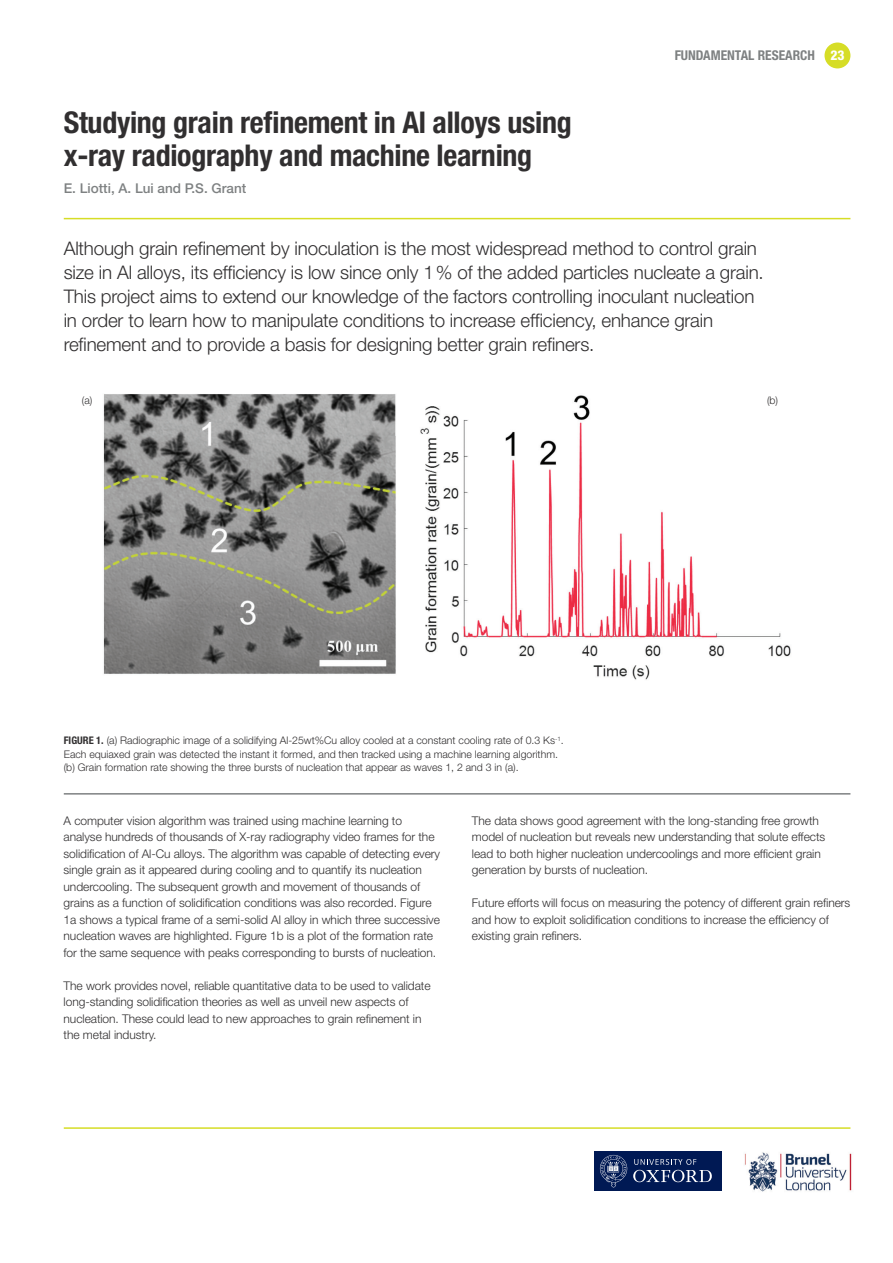
<style>
.page{position:relative;width:893px;height:1263px;background:#fff}
.page>*{position:absolute;margin:0;border:0;box-sizing:border-box;transform-origin:0 0}
.t1{font:700 condensed 30px/33px "Helvetica Neue";letter-spacing:-.01em;color:#312f30}
.t2{font:300 18.75px/24px "Helvetica Neue";letter-spacing:-.01em;color:#312f30}
.t3{font:500 13.5px "Helvetica Neue";color:#7e8182}
.t4{font:700 condensed 13.5px "Helvetica Neue";color:#7e8182}
.t5{font:300 12px/16.5px "Helvetica Neue";letter-spacing:-.005em;color:#312f30}
.t6{font:300 10.5px/13.5px "Helvetica Neue";color:#312f30}
.s1{font-weight:800;color:#fff}
.s2{font-weight:700;font-stretch:condensed}
</style>
<div class="page">
<div style="left:824px;top:43px;width:26px;height:25px;background:#d6dd26;border-radius:50%"></div>
<hr style="left:64px;top:218px;width:786px;height:1px;background:#d6dd26">
<hr style="left:64px;top:793px;width:786px;height:1px;background:#7e8182">
<hr style="left:64px;top:1127px;width:786px;height:2px;background:#d6dd26">
<img style="left:103px;top:394px;width:688px;height:286px">
<img style="left:744px;top:1152px;width:108px;height:40px">
<div style="left:594px;top:1151px;width:127px;height:40px;background:#001954"></div>
<svg style="left:633px;top:1159px;width:79px;height:23px"></svg>
<svg style="left:600px;top:1155px;width:27px;height:32px"></svg>
<h1 class="t1" style="left:64px;top:106px;width:510px">Studying grain refinement in Al alloys using x-ray radiography and machine learning</h1>
<p class="t3" style="left:64px;top:180px;width:184px">E. Liotti, A. Lui and P.S. Grant</p>
<p class="t4" style="left:675px;top:47px;width:171px">FUNDAMENTAL RESEARCH <span class="s1">23</span></p>
<p class="t2" style="left:64px;top:236px;width:702px">Although grain refinement by inoculation is the most widespread method to control grain size in Al alloys, its efficiency is low since only 1 % of the added particles nucleate a grain.<br>This project aims to extend our knowledge of the factors controlling inoculant nucleation in order to learn how to manipulate conditions to increase efficiency, enhance grain refinement and to provide a basis for designing better grain refiners.</p>
<p class="t6" style="left:82px;top:393px;width:12px">(a)</p>
<p class="t6" style="left:767px;top:393px;width:13px">(b)</p>
<p class="t6" style="left:64px;top:733px;width:501px"><span class="s2">FIGURE 1.</span> (a) Radiographic image of a solidifying Al-25wt%Cu alloy cooled at a constant cooling rate of 0.3 Ks<sup>-1</sup>.<br>Each equiaxed grain was detected the instant it formed, and then tracked using a machine learning algorithm. (b) Grain formation rate showing the three bursts of nucleation that appear as waves 1, 2 and 3 in (a).</p>
<p class="t5" style="left:64px;top:812px;width:378px">A computer vision algorithm was trained using machine learning to analyse hundreds of thousands of X-ray radiography video frames for the solidification of Al-Cu alloys. The algorithm was capable of detecting every single grain as it appeared during cooling and to quantify its nucleation undercooling. The subsequent growth and movement of thousands of grains as a function of solidification conditions was also recorded. Figure 1a shows a typical frame of a semi-solid Al alloy in which three successive nucleation waves are highlighted. Figure 1b is a plot of the formation rate for the same sequence with peaks corresponding to bursts of nucleation.</p>
<p class="t5" style="left:64px;top:977px;width:369px">The work provides novel, reliable quantitative data to be used to validate long-standing solidification theories as well as unveil new aspects of nucleation. These could lead to new approaches to grain refinement in the metal industry.</p>
<p class="t5" style="left:472px;top:812px;width:355px">The data shows good agreement with the long-standing free growth model of nucleation but reveals new understanding that solute effects lead to both higher nucleation undercoolings and more efficient grain generation by bursts of nucleation.</p>
<p class="t5" style="left:472px;top:894px;width:380px">Future efforts will focus on measuring the potency of different grain refiners and how to exploit solidification conditions to increase the efficiency of existing grain refiners.</p>
</div>
